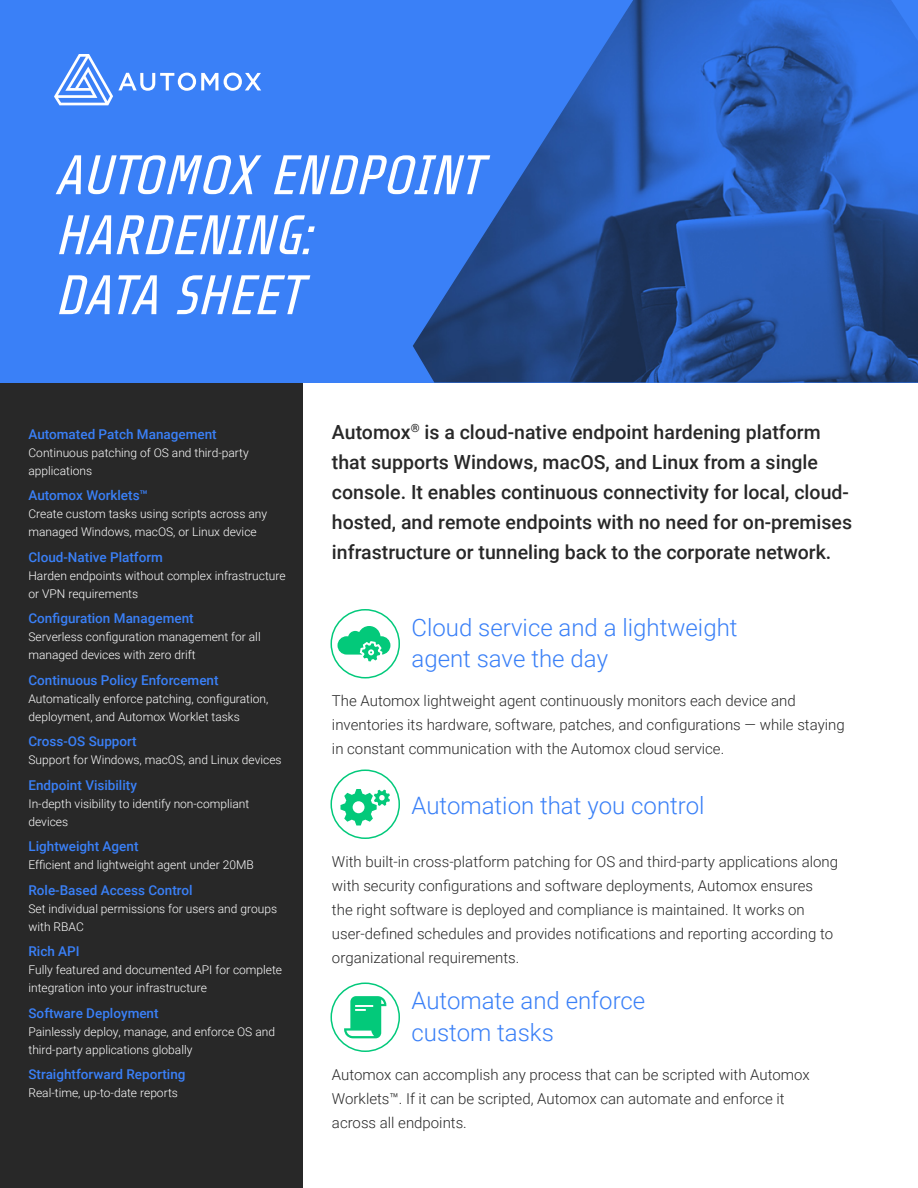
<style>
.page{position:relative;width:918px;height:1188px;background:#fff}
.page>*{position:absolute;margin:0;border:0;box-sizing:border-box;transform-origin:0 0}
.t1{font:italic 55.5px/60px "Share Tech";letter-spacing:-.005em;color:#fff}
.t2{font:300 24px/31.5px "Roboto";color:#3a80f7}
.t3{font:500 19.5px/30px "Roboto";color:#282828}
.t4{font:300 15px/24px "Roboto";color:#282828}
.t5{font:500 13.5px "Roboto";color:#3a80f7}
.t6{font:300 12px/18px "Roboto";color:#fff}
</style>
<div class="page">
<div style="left:0;top:382px;width:303px;height:806px;background:#282828"></div>
<div style="left:0;top:0;width:918px;height:382px;background:#3a80f7"></div>
<img style="left:413px;top:0;width:505px;height:382px">
<svg style="left:224px;top:73px;width:37px;height:18px"></svg>
<svg style="left:54px;top:54px;width:164px;height:51px"></svg>
<div style="left:330px;top:770px;width:70px;height:69px;border:2px solid #02c97b;border-radius:50%"></div>
<svg style="left:341px;top:789px;width:49px;height:37px"></svg>
<div style="left:330px;top:983px;width:70px;height:69px;border:2px solid #02c97b;border-radius:50%"></div>
<svg style="left:344px;top:996px;width:42px;height:42px"></svg>
<div style="left:330px;top:609px;width:70px;height:70px;border:2px solid #02c97b;border-radius:50%"></div>
<svg style="left:338px;top:626px;width:52px;height:36px"></svg>
<h1 class="t1" style="left:54px;top:147px;width:429px">AUTOMOX ENDPOINT<br>HARDENING:<br>DATA SHEET</h1>
<p class="t5" style="left:28px;top:424px;width:190px">Automated Patch Management</p>
<p class="t6" style="left:28px;top:443px;width:222px">Continuous patching of OS and third-party applications</p>
<p class="t5" style="left:28px;top:486px;width:121px">Automox Worklets™</p>
<p class="t6" style="left:28px;top:504px;width:240px">Create custom tasks using scripts across any managed Windows, macOS, or Linux device</p>
<p class="t5" style="left:28px;top:547px;width:136px">Cloud-Native Platform</p>
<p class="t6" style="left:28px;top:566px;width:259px">Harden endpoints without complex infrastructure or VPN requirements</p>
<p class="t5" style="left:28px;top:609px;width:167px">Configuration Management</p>
<p class="t6" style="left:28px;top:627px;width:234px">Serverless configuration management for all managed devices with zero drift</p>
<p class="t5" style="left:28px;top:670px;width:192px">Continuous Policy Enforcement</p>
<p class="t6" style="left:28px;top:689px;width:241px">Automatically enforce patching, configuration, deployment, and Automox Worklet tasks</p>
<p class="t5" style="left:28px;top:732px;width:110px">Cross-OS Support</p>
<p class="t6" style="left:28px;top:750px;width:255px">Support for Windows, macOS, and Linux devices</p>
<p class="t5" style="left:28px;top:775px;width:110px">Endpoint Visibility</p>
<p class="t6" style="left:28px;top:794px;width:222px">In-depth visibility to identify non-compliant devices</p>
<p class="t5" style="left:28px;top:837px;width:112px">Lightweight Agent</p>
<p class="t6" style="left:28px;top:855px;width:227px">Efficient and lightweight agent under 20MB</p>
<p class="t5" style="left:28px;top:880px;width:166px">Role-Based Access Control</p>
<p class="t6" style="left:28px;top:899px;width:250px">Set individual permissions for users and groups with RBAC</p>
<p class="t5" style="left:28px;top:942px;width:53px">Rich API</p>
<p class="t6" style="left:28px;top:960px;width:255px">Fully featured and documented API for complete integration into your infrastructure</p>
<p class="t5" style="left:28px;top:1003px;width:132px">Software Deployment</p>
<p class="t6" style="left:28px;top:1022px;width:248px">Painlessly deploy, manage, and enforce OS and third-party applications globally</p>
<p class="t5" style="left:28px;top:1065px;width:159px">Straightforward Reporting</p>
<p class="t6" style="left:28px;top:1083px;width:151px">Real-time, up-to-date reports</p>
<p class="t3" style="left:332px;top:416px;width:522px">Automox<sup>®</sup> is a cloud-native endpoint hardening platform that supports Windows, macOS, and Linux from a single console. It enables continuous connectivity for local, cloud&shy;hosted, and remote endpoints with no need for on-premises infrastructure or tunneling back to the corporate network.</p>
<h2 class="t2" style="left:411px;top:610px;width:328px">Cloud service and a lightweight agent save the day</h2>
<p class="t4" style="left:332px;top:688px;width:514px">The Automox lightweight agent continuously monitors each device and inventories its hardware, software, patches, and configurations — while staying in constant communication with the Automox cloud service.</p>
<h2 class="t2" style="left:411px;top:789px;width:295px">Automation that you control</h2>
<p class="t4" style="left:332px;top:849px;width:508px">With built-in cross-platform patching for OS and third-party applications along with security configurations and software deployments, Automox ensures<br>the right software is deployed and compliance is maintained. It works on user-defined schedules and provides notifications and reporting according to organizational requirements.</p>
<h2 class="t2" style="left:411px;top:984px;width:235px">Automate and enforce custom tasks</h2>
<p class="t4" style="left:332px;top:1062px;width:479px">Automox can accomplish any process that can be scripted with Automox<br>Worklets™. If it can be scripted, Automox can automate and enforce it across all endpoints.</p>
</div>
